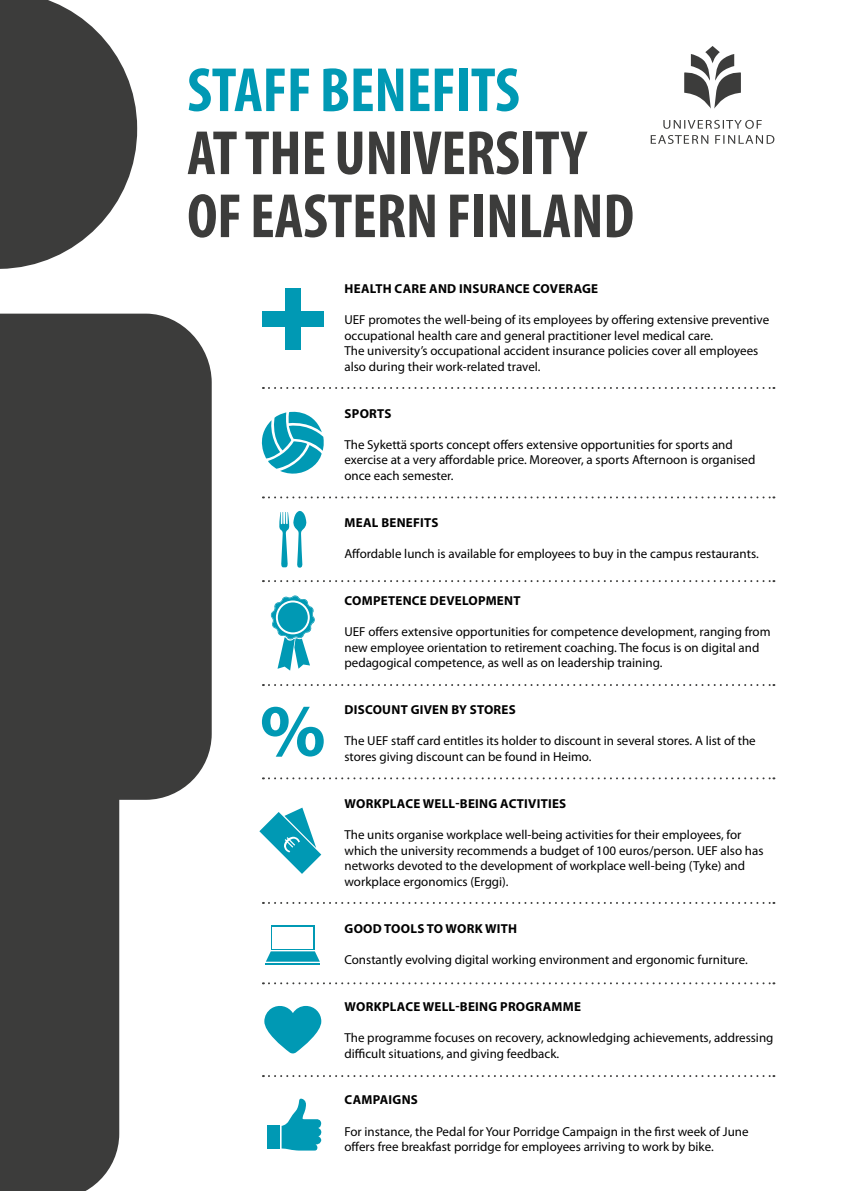
<style>
.page{position:relative;width:842px;height:1191px;background:#fff}
.page>*{position:absolute;margin:0;border:0;box-sizing:border-box;transform-origin:0 0}
.t1{font:700 condensed 63px/63px "Myriad Pro";letter-spacing:-.005em;color:#3c3c3b}
.t2{font:700 condensed 63px "Myriad Pro";letter-spacing:-.005em;color:#0099b4}
.t3{font:13px/15.6px "Myriad Pro";color:#000}
.t4{font:700 13px "Myriad Pro";letter-spacing:.02em;color:#000}
</style>
<div class="page">
<svg style="left:0;top:0;width:212px;height:1191px;fill:#3c3c3b"></svg>
<svg style="left:263px;top:387px;width:511px;height:2px"></svg>
<svg style="left:263px;top:496px;width:511px;height:2px"></svg>
<svg style="left:263px;top:580px;width:511px;height:2px"></svg>
<svg style="left:263px;top:684px;width:511px;height:2px"></svg>
<svg style="left:263px;top:777px;width:511px;height:2px"></svg>
<svg style="left:263px;top:902px;width:511px;height:2px"></svg>
<svg style="left:263px;top:982px;width:511px;height:2px"></svg>
<svg style="left:263px;top:1075px;width:511px;height:2px"></svg>
<svg style="left:261px;top:411px;width:63px;height:63px"></svg>
<div style="left:262px;top:311px;width:62px;height:16px;background:#0099b4"></div>
<div style="left:285px;top:288px;width:16px;height:62px;background:#0099b4"></div>
<svg style="left:279px;top:511px;width:28px;height:56px"></svg>
<svg style="left:262px;top:706px;width:62px;height:50px"></svg>
<svg style="left:264px;top:1005px;width:57px;height:48px"></svg>
<svg style="left:266px;top:951px;width:54px;height:10px"></svg>
<svg style="left:271px;top:925px;width:44px;height:25px"></svg>
<hr style="left:266px;top:962px;width:54px;height:2px;background:#0099b4">
<div style="left:272px;top:927px;width:41px;height:21px;background:#fff"></div>
<svg style="left:282px;top:1098px;width:39px;height:52px"></svg>
<div style="left:267px;top:1125px;width:13px;height:24px;background:#0099b4"></div>
<svg style="left:259px;top:807px;width:62px;height:67px"></svg>
<svg style="left:271px;top:595px;width:44px;height:75px"></svg>
<svg style="left:684px;top:46px;width:57px;height:63px"></svg>
<svg style="left:651px;top:135px;width:123px;height:9px"></svg>
<svg style="left:663px;top:120px;width:99px;height:9px"></svg>
<h1 class="t2" style="left:187px;top:51px;width:334px">STAFF BENEFITS</h1>
<h1 class="t1" style="left:187px;top:120px;width:448px">AT THE UNIVERSITY<br>OF EASTERN FINLAND</h1>
<p class="t4" style="left:345px;top:280px;width:255px">HEALTH CARE AND INSURANCE COVERAGE</p>
<p class="t3" style="left:344px;top:312px;width:426px">UEF promotes the well-being of its employees by offering extensive preventive occupational health care and general practitioner level medical care.<br>The university’s occupational accident insurance policies cover all employees also during their work-related travel.</p>
<p class="t4" style="left:345px;top:405px;width:48px">SPORTS</p>
<p class="t3" style="left:344px;top:436px;width:412px">The Sykettä sports concept offers extensive opportunities for sports and exercise at a very affordable price. Moreover, a sports Afternoon is organised once each semester.</p>
<p class="t4" style="left:345px;top:514px;width:95px">MEAL BENEFITS</p>
<p class="t3" style="left:344px;top:546px;width:416px">Affordable lunch is available for employees to buy in the campus restaurants.</p>
<p class="t4" style="left:345px;top:592px;width:177px">COMPETENCE DEVELOPMENT</p>
<p class="t3" style="left:344px;top:624px;width:428px">UEF offers extensive opportunities for competence development, ranging from new employee orientation to retirement coaching. The focus is on digital and pedagogical competence, as well as on leadership training.</p>
<p class="t4" style="left:345px;top:701px;width:173px">DISCOUNT GIVEN BY STORES</p>
<p class="t3" style="left:344px;top:733px;width:413px">The UEF staff card entitles its holder to discount in several stores. A list of the stores giving discount can be found in Heimo.</p>
<p class="t4" style="left:345px;top:795px;width:223px">WORKPLACE WELL-BEING ACTIVITIES</p>
<p class="t3" style="left:344px;top:826px;width:421px">The units organise workplace well-being activities for their employees, for which the university recommends a budget of 100 euros/person. UEF also has networks devoted to the development of workplace well-being (Tyke) and workplace ergonomics (Erggi).</p>
<p class="t4" style="left:345px;top:919px;width:174px">GOOD TOOLS TO WORK WITH</p>
<p class="t3" style="left:344px;top:951px;width:405px">Constantly evolving digital working environment and ergonomic furniture.</p>
<p class="t4" style="left:345px;top:997px;width:238px">WORKPLACE WELL-BEING PROGRAMME</p>
<p class="t3" style="left:344px;top:1029px;width:430px">The programme focuses on recovery, acknowledging achievements, addressing difficult situations, and giving feedback.</p>
<p class="t4" style="left:345px;top:1091px;width:75px">CAMPAIGNS</p>
<p class="t3" style="left:344px;top:1123px;width:406px">For instance, the Pedal for Your Porridge Campaign in the first week of June offers free breakfast porridge for employees arriving to work by bike.</p>
</div>
